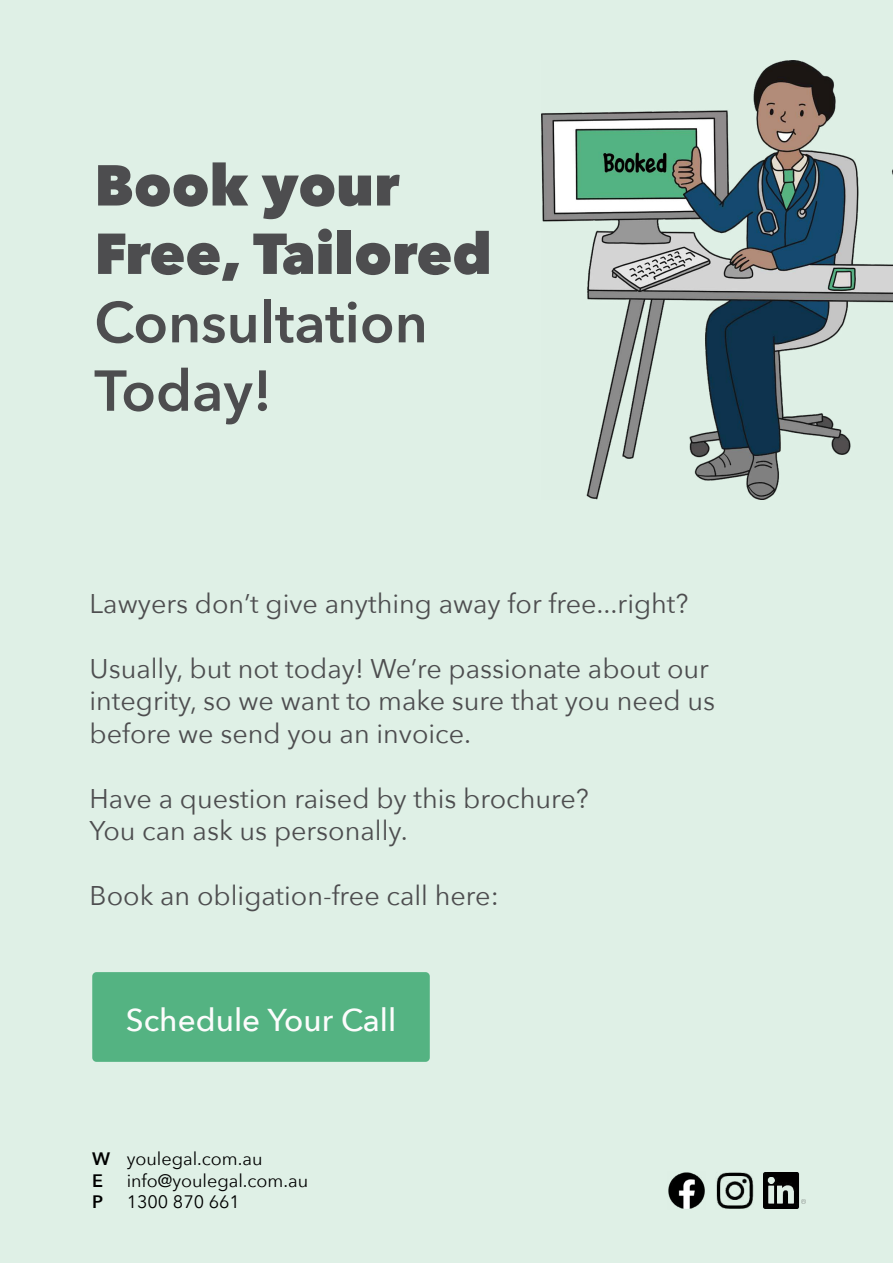
<style>
.page{position:relative;width:893px;height:1263px;background:#dff0e6}
.page>*{position:absolute;margin:0;border:0;box-sizing:border-box;transform-origin:0 0}
.t1{font:800 57px/68.4px "Avenir Next";color:#4d4d4f}
.t2{font:600 57px/68.4px "Avenir Next";color:#4d4d4f}
.t3{font:500 31.5px "Avenir Next";color:#fcfcfc}
.t4{font:27px/32.4px "Avenir Next";color:#4d4d4f}
.t5{font:18px/21.6px "Avenir Next";color:#000}
.t6{font:600 18px/21.6px "Avenir Next";color:#000}
</style>
<div class="page">
<img style="left:542px;top:60px;width:351px;height:440px">
<div style="left:92px;top:972px;width:338px;height:90px;background:#54b382;border-radius:4px"></div>
<img style="left:763px;top:1172px;width:43px;height:36px">
<img style="left:716px;top:1172px;width:37px;height:37px">
<img style="left:668px;top:1172px;width:37px;height:37px">
<h1 class="t1" style="left:94px;top:151px;width:399px">Book your<br>Free, Tailored</h1>
<h1 class="t2" style="left:94px;top:287px;width:335px">Consultation<br>Today!</h1>
<p class="t4" style="left:90px;top:586px;width:600px">Lawyers don’t give anything away for free...right?</p>
<p class="t4" style="left:90px;top:651px;width:627px">Usually, but not today! We’re passionate about our integrity, so we want to make sure that you need us before we send you an invoice.</p>
<p class="t4" style="left:90px;top:781px;width:501px">Have a question raised by this brochure?<br>You can ask us personally.</p>
<p class="t4" style="left:90px;top:878px;width:411px">Book an obligation-free call here:</p>
<p class="t3" style="left:126px;top:993px;width:272px">Schedule Your Call</p>
<p class="t6" style="left:92px;top:1147px;width:20px">W<br>E<br>P</p>
<p class="t5" style="left:127px;top:1147px;width:183px">youlegal.com.au info@youlegal.com.au<br>1300 870 661</p>
</div>
